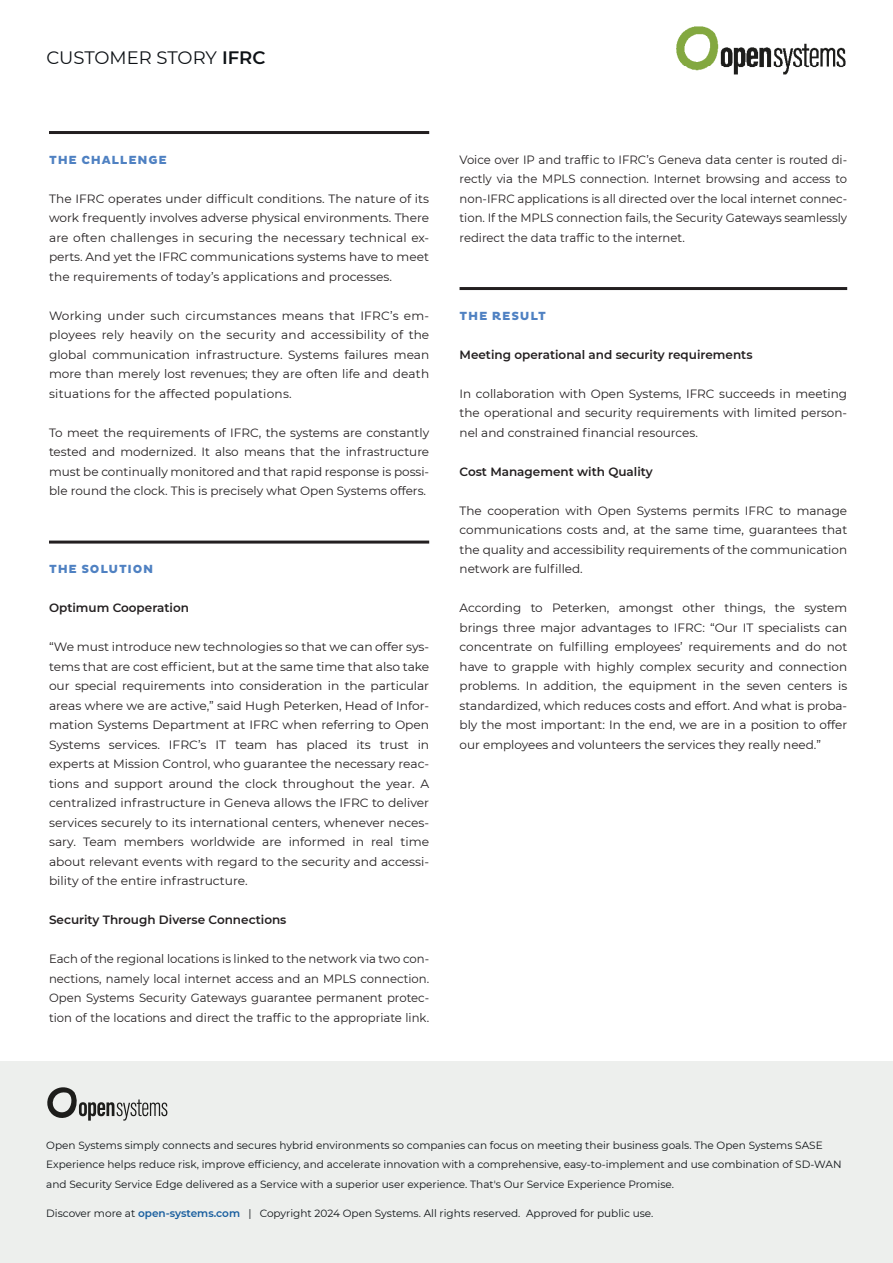
<style>
.page{position:relative;width:893px;height:1263px;background:#fff}
.page>*{position:absolute;margin:0;border:0;box-sizing:border-box;transform-origin:0 0}
.Sidehead{font:18px "Montserrat";color:#0e1216}
.Bodytext{font:12px/19.5px "Montserrat";color:#231f20;text-align:justify}
.Bodytext-2{font:600 12px "Montserrat";color:#231f20}
.Bodytext_Title{font:800 12px "Pluto";letter-spacing:.065em;color:#4f81c2}
.t1{font:10.5px/19.5px "Montserrat";color:#0e1216}
.s1{font-weight:600}
.s2{font-weight:600;color:#175d9e}
</style>
<div class="page">
<div style="left:0;top:1061px;width:893px;height:202px;background:#edefed"></div>
<svg style="left:47px;top:1087px;width:120px;height:34px"></svg>
<img style="left:677px;top:27px;width:168px;height:47px">
<hr style="left:49px;top:131px;width:380px;height:3px;background:#231f20">
<hr style="left:49px;top:541px;width:380px;height:3px;background:#231f20">
<hr style="left:460px;top:287px;width:387px;height:3px;background:#231f20">
<p class="Sidehead" style="left:46px;top:45px;width:221px">CUSTOMER STORY <span class="s1">IFRC</span></p>
<p class="Bodytext_Title" style="left:49px;top:152px;width:119px">THE CHALLENGE</p>
<p class="Bodytext" style="left:49px;top:188px;width:382px">The IFRC operates under difficult conditions. The nature of its work frequently involves adverse physical environments. There are often challenges in securing the necessary technical ex&shy;perts. And yet the IFRC communications systems have to meet the requirements of today’s applications and processes.</p>
<p class="Bodytext" style="left:49px;top:305px;width:382px">Working under such circumstances means that IFRC’s em&shy;ployees rely heavily on the security and accessibility of the global communication infrastructure. Systems failures mean more than merely lost revenues; they are often life and death situations for the affected populations.</p>
<p class="Bodytext" style="left:49px;top:422px;width:382px">To meet the requirements of IFRC, the systems are constantly tested and modernized. It also means that the infrastructure must be continually monitored and that rapid response is possi&shy;ble round the clock. This is precisely what Open Systems offers.</p>
<p class="Bodytext_Title" style="left:49px;top:562px;width:106px">THE SOLUTION</p>
<p class="Bodytext-2" style="left:49px;top:600px;width:142px">Optimum Cooperation</p>
<p class="Bodytext" style="left:49px;top:637px;width:382px">“We must introduce new technologies so that we can offer sys&shy;tems that are cost efficient, but at the same time that also take our special requirements into consideration in the particular areas where we are active,” said Hugh Peterken, Head of Infor&shy;mation Systems Department at IFRC when referring to Open Systems services. IFRC’s IT team has placed its trust in experts at Mission Control, who guarantee the necessary reac&shy;tions and support around the clock throughout the year. A centralized infrastructure in Geneva allows the IFRC to deliver services securely to its international centers, whenever neces&shy;sary. Team members worldwide are informed in real time about relevant events with regard to the security and accessi&shy;bility of the entire infrastructure.</p>
<p class="Bodytext-2" style="left:49px;top:912px;width:239px">Security Through Diverse Connections</p>
<p class="Bodytext" style="left:49px;top:949px;width:382px">Each of the regional locations is linked to the network via two con&shy;nections, namely local internet access and an MPLS connection.<br>Open Systems Security Gateways guarantee permanent protec&shy;tion of the locations and direct the traffic to the appropriate link.</p>
<p class="Bodytext" style="left:460px;top:149px;width:389px">Voice over IP and traffic to IFRC’s Geneva data center is routed di&shy;rectly via the MPLS connection. Internet browsing and access to non-IFRC applications is all directed over the local internet connec&shy;tion. If the MPLS connection fails, the Security Gateways seamlessly redirect the data traffic to the internet.</p>
<p class="Bodytext_Title" style="left:460px;top:308px;width:88px">THE RESULT</p>
<p class="Bodytext-2" style="left:460px;top:346px;width:294px">Meeting operational and security requirements</p>
<p class="Bodytext" style="left:460px;top:383px;width:389px">In collaboration with Open Systems, IFRC succeeds in meeting the operational and security requirements with limited person&shy;nel and constrained financial resources.</p>
<p class="Bodytext-2" style="left:460px;top:463px;width:195px">Cost Management with Quality</p>
<p class="Bodytext" style="left:460px;top:500px;width:389px">The cooperation with Open Systems permits IFRC to manage communications costs and, at the same time, guarantees that the quality and accessibility requirements of the communication network are fulfilled.</p>
<p class="Bodytext" style="left:460px;top:598px;width:389px">According to Peterken, amongst other things, the system brings three major advantages to IFRC: “Our IT specialists can concentrate on fulfilling employees’ requirements and do not have to grapple with highly complex security and connection problems. In addition, the equipment in the seven centers is standardized, which reduces costs and effort. And what is proba&shy;bly the most important: In the end, we are in a position to offer our employees and volunteers the services they really need.”</p>
<p class="t1" style="left:46px;top:1135px;width:797px">Open Systems simply connects and secures hybrid environments so companies can focus on meeting their business goals. The Open Systems SASE<br>Experience helps reduce risk, improve efficiency, and accelerate innovation with a comprehensive, easy-to-implement and use combination of SD-WAN and Security Service Edge delivered as a Service with a superior user experience. That's Our Service Experience Promise.</p>
<p class="t1" style="left:46px;top:1203px;width:609px">Discover more at <span class="s2">open-systems.com</span> | Copyright 2024 Open Systems. All rights reserved. Approved for public use.</p>
</div>
